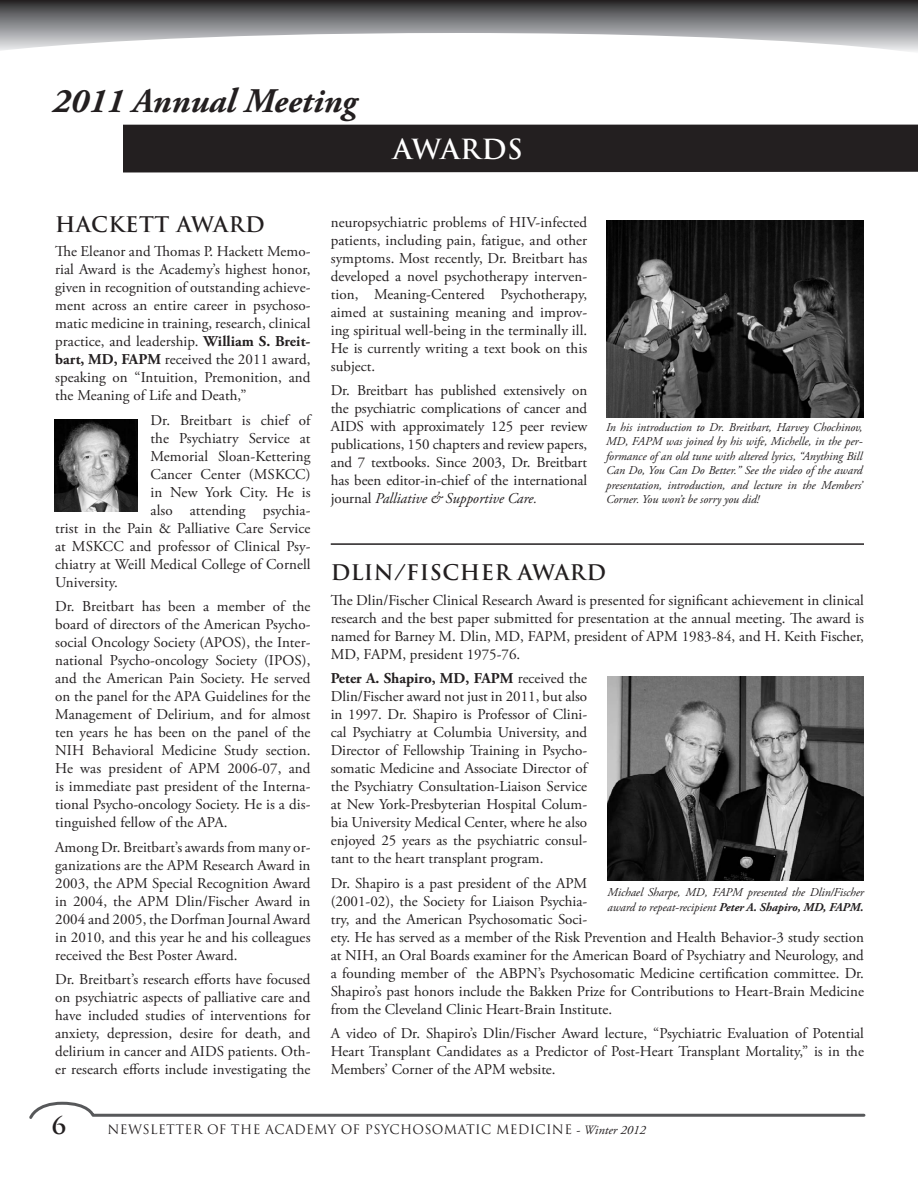
<style>
.page{position:relative;width:918px;height:1188px;background:#fff}
.page>*{position:absolute;margin:0;border:0;box-sizing:border-box;transform-origin:0 0}
.t1{font:italic 700 34.5px "Adobe Garamond Pro";color:#231f20}
.t2{font:700 27px "Trajan Pro";color:#fff}
.t3{font:700 24px "Trajan Pro";color:#231f20}
.t4{font:700 21px "Trajan Pro";letter-spacing:.025em;color:#231f20}
.t5{font:15px/18px "Adobe Garamond Pro";color:#231f20;text-align:justify}
.t6{font:12.75px "Trajan Pro";letter-spacing:.025em;color:#231f20}
.t7{font:italic 12px/14.4px "Adobe Garamond Pro";letter-spacing:-.005em;color:#231f20}
.s1{font-weight:700}
.s2{font-style:italic}
.s3{font-family:"Adobe Garamond Pro"}
.s4{font-family:"Adobe Garamond Pro";font-style:italic}
</style>
<div class="page">
<svg style="left:29px;top:1101px;width:837px;height:18px"></svg>
<svg style="left:0;top:0;width:918px;height:52px"></svg>
<img style="left:608px;top:676px;width:256px;height:205px">
<div style="left:123px;top:125px;width:795px;height:48px;background:#231f20"></div>
<img style="left:607px;top:220px;width:257px;height:198px">
<hr style="left:331px;top:543px;width:533px;height:2px;background:#231f20">
<img style="left:54px;top:420px;width:83px;height:91px">
<h1 class="t1" style="left:52px;top:81px;width:305px">2011 Annual Meeting</h1>
<h2 class="t2" style="left:393px;top:132px;width:109px">AWA RDS</h2>
<h3 class="t4" style="left:55px;top:211px;width:211px">HACKETT AWARD</h3>
<p class="t5" style="left:55px;top:243px;width:257px">The Eleanor and Thomas P. Hackett Memo&shy;rial Award is the Academy’s highest honor, given in recognition of outstanding achieve&shy;ment across an entire career in psychoso&shy;matic medicine in training, research, clinical practice, and leadership. <span class="s1">William S. Breit&shy;bart, MD, FAPM</span> received the 2011 award, speaking on “Intuition, Premonition, and the Meaning of Life and Death,”</p>
<p class="t5" style="left:151px;top:411px;width:161px">Dr. Breitbart is chief of</p>
<p class="t5" style="left:151px;top:429px;width:161px">the Psychiatry Service at</p>
<p class="t5" style="left:151px;top:447px;width:161px">Memorial Sloan-Kettering</p>
<p class="t5" style="left:151px;top:465px;width:161px">Cancer Center (MSKCC)</p>
<p class="t5" style="left:151px;top:483px;width:161px">in New York City. He is</p>
<p class="t5" style="left:151px;top:501px;width:161px">also attending psychia-</p>
<p class="t5" style="left:55px;top:519px;width:257px">trist in the Pain &amp; Palliative Care Service</p>
<p class="t5" style="left:55px;top:537px;width:257px">at MSKCC and professor of Clinical Psy-</p>
<p class="t5" style="left:55px;top:555px;width:257px">chiatry at Weill Medical College of Cornell</p>
<p class="t5" style="left:55px;top:573px;width:64px">University.</p>
<p class="t5" style="left:55px;top:598px;width:257px">Dr. Breitbart has been a member of the board of directors of the American Psycho&shy;social Oncology Society (APOS), the Inter&shy;national Psycho-oncology Society (IPOS), and the American Pain Society. He served on the panel for the APA Guidelines for the Management of Delirium, and for almost ten years he has been on the panel of the NIH Behavioral Medicine Study section.<br>He was president of APM 2006-07, and is immediate past president of the Interna&shy;tional Psycho-oncology Society. He is a dis&shy;tinguished fellow of the APA.</p>
<p class="t5" style="left:55px;top:838px;width:257px">Among Dr. Breitbart’s awards from many or&shy;ganizations are the APM Research Award in 2003, the APM Special Recognition Award in 2004, the APM Dlin/Fischer Award in 2004 and 2005, the Dorfman Journal Award in 2010, and this year he and his colleagues received the Best Poster Award.</p>
<p class="t5" style="left:55px;top:971px;width:257px">Dr. Breitbart’s research efforts have focused on psychiatric aspects of palliative care and have included studies of interventions for anxiety, depression, desire for death, and delirium in cancer and AIDS patients. Oth&shy;er research efforts include investigating the</p>
<p class="t5" style="left:331px;top:214px;width:258px">neuropsychiatric problems of HIV-infected patients, including pain, fatigue, and other symptoms. Most recently, Dr. Breitbart has developed a novel psychotherapy interven&shy;tion, Meaning-Centered Psychotherapy, aimed at sustaining meaning and improv&shy;ing spiritual well-being in the terminally ill.<br>He is currently writing a text book on this subject.</p>
<p class="t5" style="left:331px;top:382px;width:258px">Dr. Breitbart has published extensively on the psychiatric complications of cancer and AIDS with approximately 125 peer review publications, 150 chapters and review papers, and 7 textbooks. Since 2003, Dr. Breitbart has been editor-in-chief of the international journal <span class="s2">Palliative &amp; Supportive Care.</span></p>
<p class="t7" style="left:606px;top:420px;width:258px;text-align:justify">In his introduction to Dr. Breitbart, Harvey Chochinov, MD, FAPM was joined by his wife, Michelle, in the per&shy;formance of an old tune with altered lyrics, “Anything Bill Can Do, You Can Do Better.” See the video of the award presentation, introduction, and lecture in the Members’ Corner. You won’t be sorry you did!</p>
<h3 class="t4" style="left:331px;top:560px;width:277px">DLIN/FISCHER AWARD</h3>
<p class="t5" style="left:331px;top:592px;width:535px">The Dlin/Fischer Clinical Research Award is presented for significant achievement in clinical research and the best paper submitted for presentation at the annual meeting. The award is named for Barney M. Dlin, MD, FAPM, president of APM 1983-84, and H. Keith Fischer, MD, FAPM, president 1975-76.</p>
<p class="t5" style="left:331px;top:670px;width:258px"><span class="s1">Peter A. Shapiro, MD, FAPM</span> received the Dlin/Fischer award not just in 2011, but also in 1997. Dr. Shapiro is Professor of Clini&shy;cal Psychiatry at Columbia University, and Director of Fellowship Training in Psycho&shy;somatic Medicine and Associate Director of the Psychiatry Consultation-Liaison Service at New York-Presbyterian Hospital Colum&shy;bia University Medical Center, where he also enjoyed 25 years as the psychiatric consul&shy;tant to the heart transplant program.</p>
<p class="t5" style="left:331px;top:875px;width:535px;text-align:left">Dr. Shapiro is a past president of the APM<br>(2001-02), the Society for Liaison Psychia-<br>try, and the American Psychosomatic Soci-<br>ety. He has served as a member of the Risk Prevention and Health Behavior-3 study section at NIH, an Oral Boards examiner for the American Board of Psychiatry and Neurology, and a founding member of the ABPN’s Psychosomatic Medicine certification committee. Dr.<br>Shapiro’s past honors include the Bakken Prize for Contributions to Heart-Brain Medicine from the Cleveland Clinic Heart-Brain Institute.</p>
<p class="t5" style="left:331px;top:1025px;width:535px">A video of Dr. Shapiro’s Dlin/Fischer Award lecture, “Psychiatric Evaluation of Potential Heart Transplant Candidates as a Predictor of Post-Heart Transplant Mortality,” is in the Members’ Corner of the APM website.</p>
<p class="t7" style="left:608px;top:886px;width:258px">Michael Sharpe, MD, FAPM presented the Dlin/Fischer award to repeat-recipient <span class="s1">Peter A. Shapiro, MD, FAPM.</span></p>
<h3 class="t3" style="left:52px;top:1110px;width:16px">6</h3>
<p class="t6" style="left:107px;top:1121px;width:540px">NEWSLETTER OF THE ACADEMY OF PSYCHOSOMATIC MEDICINE <span class="s3">-</span> <span class="s4">Winter 2012</span></p>
</div>
